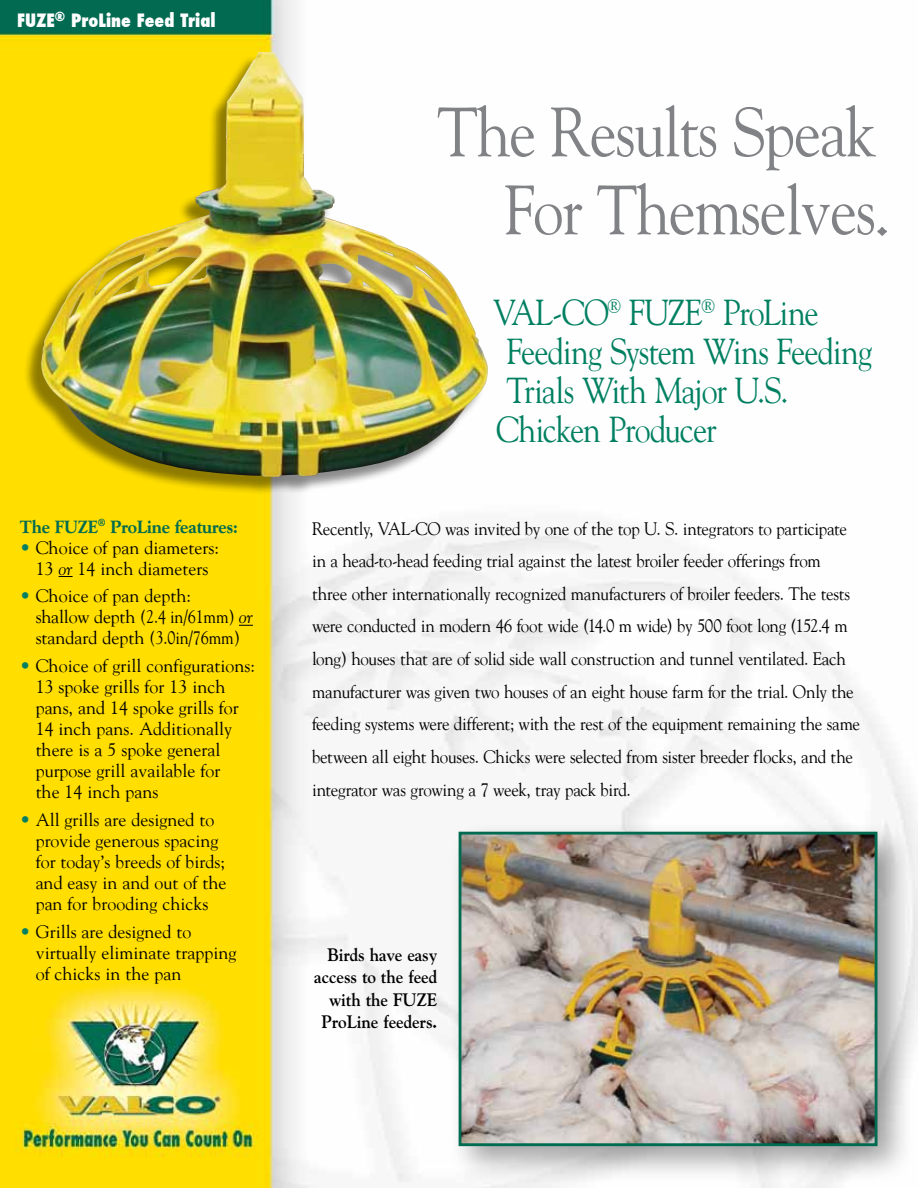
<style>
.page{position:relative;width:918px;height:1188px;background:#fff}
.page>*{position:absolute;margin:0;border:0;box-sizing:border-box;transform-origin:0 0}
.t1{font:69px/78px "Goudy";letter-spacing:-.025em;color:#808285;text-align:right;scale:.89 1}
.t2{font:36px/39px "Goudy";letter-spacing:-.035em;color:#008061;scale:.89 1}
.t3{font:18px/32.5px "Goudy";letter-spacing:-.005em;color:#000;scale:.95 1}
.t4{font:18px/21px "Goudy";letter-spacing:-.005em;color:#000}
.t5{font:700 18px/22.5px "Goudy";letter-spacing:-.01em;color:#000;text-align:right;scale:.95 1}
.t6{font:800 18px "Goudy";letter-spacing:-.01em;color:#006b50;scale:.93 1}
.t7{font:800 condensed 18px "Futura";color:#fff}
.s1{color:#008061}
.s2{font-style:italic}
</style>
<div class="page">
<img style="left:0;top:0;width:918px;height:1188px">
<div style="left:448px;top:821px;width:467px;height:363px;background:#000;opacity:.36"></div>
<img style="left:463px;top:836px;width:411px;height:306px">
<div style="left:459px;top:832px;width:419px;height:314px;border:3px solid #006b50"></div>
<div style="left:23px;top:55px;width:462px;height:440px;background:#000;opacity:.45"></div>
<img style="left:39px;top:52px;width:451px;height:425px">
<svg style="left:59px;top:576px;width:14px;height:1px"></svg>
<svg style="left:239px;top:625px;width:14px;height:1px"></svg>
<p class="t7" style="left:17px;top:8px;width:200px">FUZE<sup>®</sup> ProLine Feed Trial</p>
<p class="t6" style="left:20px;top:516px;width:236px">The FUZE<sup>®</sup> ProLine features:</p>
<p class="t4" style="left:20px;top:536px;width:201px;text-align:center"><span class="s1">•</span> Choice of pan diameters:<br>13 <span class="s2">or</span> 14 inch diameters</p>
<p class="t4" style="left:36px;top:585px;width:219px;text-indent:-16px"><span class="s1">•</span> Choice of pan depth:<br>shallow depth (2.4 in/61mm) <span class="s2">or </span>standard depth (3.0in/76mm)</p>
<p class="t4" style="left:36px;top:655px;width:221px;text-indent:-16px"><span class="s1">•</span> Choice of grill configurations:<br>13 spoke grills for 13 inch pans, and 14 spoke grills for<br>14 inch pans. Additionally there is a 5 spoke general purpose grill available for<br>the 14 inch pans</p>
<p class="t4" style="left:36px;top:809px;width:192px;text-indent:-16px"><span class="s1">•</span> All grills are designed to provide generous spacing for today’s breeds of birds; and easy in and out of the pan for brooding chicks</p>
<p class="t4" style="left:36px;top:920px;width:202px;text-indent:-16px"><span class="s1">•</span> Grills are designed to virtually eliminate trapping of chicks in the pan</p>
<h1 class="t1" style="left:437px;top:92px;width:512px">The Results Speak<br>For Themselves.</h1>
<h2 class="t2" style="left:493px;top:293px;width:428px">VAL-CO<sup>®</sup> FUZE<sup>®</sup> ProLine<br>Feeding System Wins Feeding<br>Trials With Major U.S.<br>Chicken Producer</h2>
<p class="t3" style="left:312px;top:512px;width:579px">Recently, VAL-CO was invited by one of the top U. S. integrators to participate in a head-to-head feeding trial against the latest broiler feeder offerings from three other internationally recognized manufacturers of broiler feeders. The tests were conducted in modern 46 foot wide (14.0 m wide) by 500 foot long (152.4 m long) houses that are of solid side wall construction and tunnel ventilated. Each manufacturer was given two houses of an eight house farm for the trial. Only the feeding systems were different; with the rest of the equipment remaining the same between all eight houses. Chicks were selected from sister breeder flocks, and the integrator was growing a 7 week, tray pack bird.</p>
<p class="t5" style="left:314px;top:943px;width:131px">Birds have easy access to the feed with the FUZE<br>ProLine feeders.</p>
</div>
